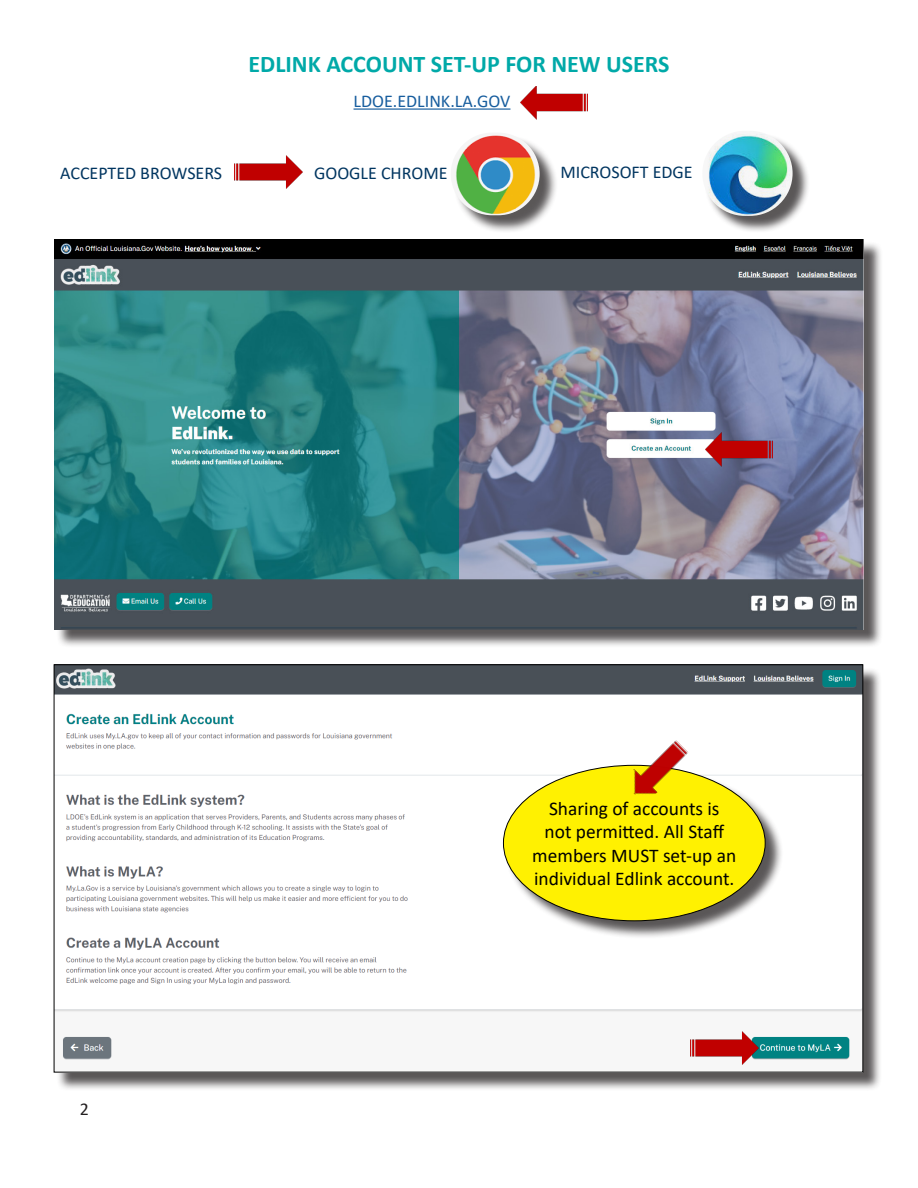
<style>
.page{position:relative;width:918px;height:1188px;background:#fff}
.page>*{position:absolute;margin:0;border:0;box-sizing:border-box;transform-origin:0 0}
.TOC_Heading{font:700 24px "Calibri";color:#00a9a8}
.t1{font:19.35px/23.2px "Calibri";color:#000;text-align:center}
.t2{font:18px "Calibri";color:#003560}
.t3{font:18px "Calibri";color:#175d9e}
.t4{font:18px "Calibri";color:#231f20}
</style>
<div class="page">
<div style="left:56px;top:241px;width:826px;height:407px;background:#231f20;opacity:.75"></div>
<img style="left:54px;top:239px;width:810px;height:391px">
<img style="left:705px;top:433px;width:68px;height:33px">
<div style="left:56px;top:667px;width:825px;height:424px;background:#231f20;opacity:.75"></div>
<img style="left:56px;top:667px;width:805px;height:403px">
<img style="left:691px;top:1031px;width:67px;height:34px">
<hr style="left:354px;top:108px;width:156px;height:2px;background:#175d9e">
<img style="left:520px;top:86px;width:68px;height:33px">
<div style="left:506px;top:767px;width:278px;height:173px;background:#231f20;opacity:.75"></div>
<div style="left:503px;top:765px;width:262px;height:156px;background:#fff101;border-radius:50%"></div>
<img style="left:621px;top:733px;width:72px;height:62px">
<div style="left:454px;top:135px;width:104px;height:99px;background:#231f20;opacity:.75"></div>
<img style="left:451px;top:133px;width:89px;height:82px;border-radius:41px">
<div style="left:705px;top:133px;width:105px;height:100px;background:#231f20;opacity:.75"></div>
<img style="left:702px;top:131px;width:91px;height:85px;border-radius:43px">
<img style="left:235px;top:155px;width:67px;height:34px">
<p class="TOC_Heading" style="left:249px;top:47px;width:422px">EDLINK ACCOUNT SET-UP FOR NEW USERS</p>
<p class="t3" style="left:354px;top:89px;width:158px">LDOE.EDLINK.LA.GOV</p>
<p class="t2" style="left:60px;top:160px;width:164px">ACCEPTED BROWSERS</p>
<p class="t2" style="left:314px;top:160px;width:135px">GOOGLE CHROME</p>
<p class="t2" style="left:560px;top:160px;width:134px">MICROSOFT EDGE</p>
<p class="t4" style="left:80px;top:1096px;width:11px">2</p>
<p class="t1" style="left:532px;top:796px;width:206px">Sharing of accounts is<br>not permitted. All Staff members MUST set-up an individual Edlink account.</p>
</div>
